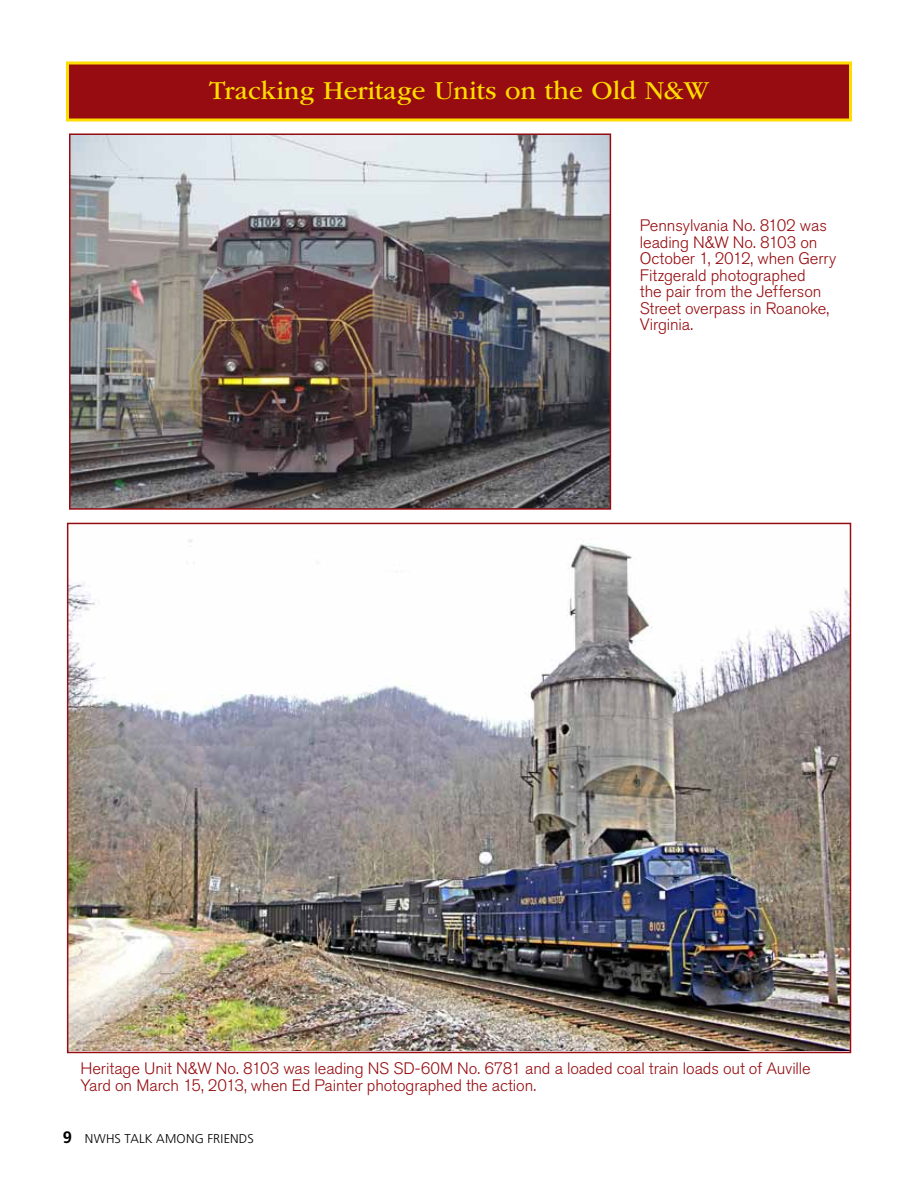
<style>
.page{position:relative;width:918px;height:1188px;background:#fff}
.page>*{position:absolute;margin:0;border:0;box-sizing:border-box;transform-origin:0 0}
.t1{font:27px "ITC Garamond Std";color:#fd0}
.t2{font:300 16.5px/16.5px "Akzidenz Grotesk Pro";letter-spacing:-.005em;color:#960c10}
.t3{font:300 12.75px "Frutiger";letter-spacing:.02em;color:#000}
.s1{font-weight:700;font-size:16.5px}
</style>
<div class="page">
<div style="left:68px;top:63px;width:782px;height:57px;background:#960c10"></div>
<div style="left:66px;top:61px;width:786px;height:61px;border:3px solid #fd0"></div>
<img style="left:72px;top:136px;width:536px;height:371px">
<div style="left:69px;top:133px;width:542px;height:377px;border:2px solid #960c10"></div>
<img style="left:70px;top:539px;width:778px;height:511px">
<h1 class="t1" style="left:209px;top:76px;width:501px">Tracking Heritage Units on the Old N&amp;W</h1>
<p class="t2" style="left:640px;top:217px;width:198px">Pennsylvania No. 8102 was leading N&amp;W No. 8103 on<br>October 1, 2012, when Gerry<br>Fitzgerald photographed<br>the pair from the Jefferson<br>Street overpass in Roanoke,<br>Virginia.</p>
<p class="t2" style="left:80px;top:1060px;width:732px">Heritage Unit N&amp;W No. 8103 was leading NS SD-60M No. 6781 and a loaded coal train loads out of Auville<br>Yard on March 15, 2013, when Ed Painter photographed the action.</p>
<p class="t3" style="left:63px;top:1131px;width:192px"><span class="s1">9</span> NWHS TALK AMONG FRIENDS</p>
</div>
